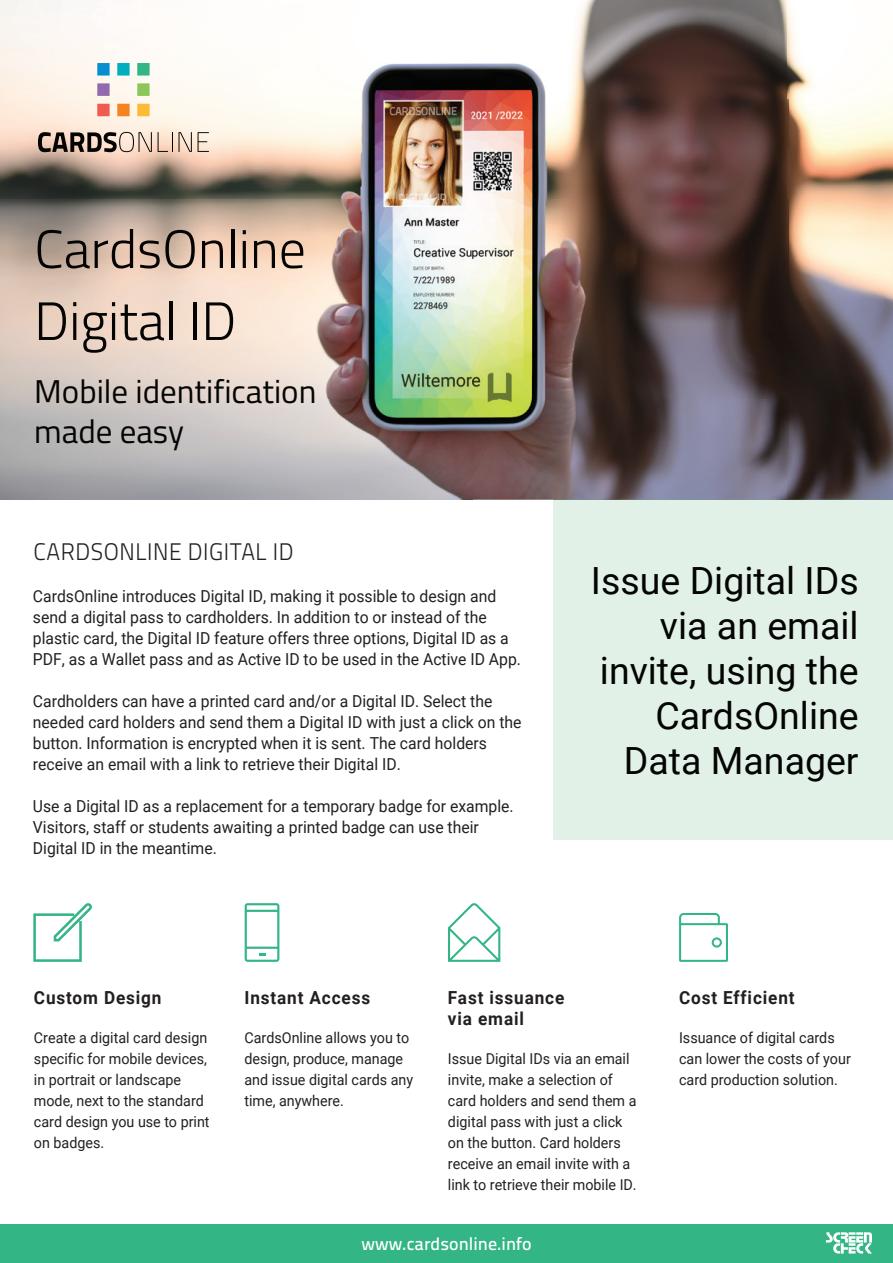
<style>
.page{position:relative;width:893px;height:1263px;background:#fff}
.page>*{position:absolute;margin:0;border:0;box-sizing:border-box;transform-origin:0 0}
.t1{font:300 54px/72px "Titillium Web";color:#040503}
.t2{font:37.5px/45px "Roboto";color:#040503;text-align:right}
.t3{font:33px/39.6px "Titillium Web";color:#040503}
.t4{font:300 24px "Titillium Web";letter-spacing:.025em;color:#231f20;scale:.95 1}
.t5{font:700 18px/21.6px "Roboto";letter-spacing:.05em;color:#231f20;scale:.95 1}
.t6{font:500 18px "Titillium Text 22 L";color:#fff}
.t7{font:16.5px/21px "Roboto";color:#231f20;scale:.95 1}
.t8{font:15px/21px "Roboto";color:#231f20;scale:.95 1}
</style>
<div class="page">
<div style="left:0;top:1225px;width:893px;height:38px;background:#33b585"></div>
<svg style="left:826px;top:1232px;width:46px;height:21px"></svg>
<svg style="left:679px;top:913px;width:49px;height:49px"></svg>
<img style="left:0;top:0;width:893px;height:500px">
<div style="left:553px;top:500px;width:340px;height:340px;background:#e2f1e8"></div>
<img style="left:553px;top:499px;width:340px;height:1px">
<svg style="left:38px;top:132px;width:114px;height:20px;background:#948479"></svg>
<svg style="left:158px;top:132px;width:15px;height:20px"></svg>
<svg style="left:179px;top:132px;width:13px;height:20px"></svg>
<svg style="left:198px;top:132px;width:11px;height:20px"></svg>
<div style="left:97px;top:104px;width:13px;height:12px;background:#f05b50"></div>
<div style="left:117px;top:104px;width:13px;height:12px;background:#f58320"></div>
<div style="left:137px;top:104px;width:13px;height:12px;background:#fdba36"></div>
<div style="left:97px;top:83px;width:13px;height:13px;background:#936aad"></div>
<div style="left:137px;top:83px;width:13px;height:13px;background:#8bc758"></div>
<div style="left:97px;top:63px;width:13px;height:13px;background:#068fd0"></div>
<div style="left:117px;top:63px;width:13px;height:13px;background:#00aec0"></div>
<div style="left:137px;top:63px;width:13px;height:13px;background:#33b585"></div>
<svg style="left:33px;top:903px;width:59px;height:59px"></svg>
<svg style="left:245px;top:903px;width:34px;height:59px"></svg>
<svg style="left:448px;top:903px;width:52px;height:59px"></svg>
<h1 class="t1" style="left:34px;top:210px;width:273px">CardsOnline<br>Digital ID</h1>
<h3 class="t3" style="left:34px;top:370px;width:284px">Mobile identification made easy</h3>
<h3 class="t4" style="left:34px;top:534px;width:275px">CARDSONLINE DIGITAL ID</h3>
<p class="t7" style="left:33px;top:585px;width:515px">CardsOnline introduces Digital ID, making it possible to design and send a digital pass to cardholders. In addition to or instead of the plastic card, the Digital ID feature offers three options, Digital ID as a PDF, as a Wallet pass and as Active ID to be used in the Active ID App.</p>
<p class="t7" style="left:33px;top:690px;width:516px">Cardholders can have a printed card and/or a Digital ID. Select the needed card holders and send them a Digital ID with just a click on the button. Information is encrypted when it is sent. The card holders receive an email with a link to retrieve their Digital ID.</p>
<p class="t7" style="left:33px;top:795px;width:507px">Use a Digital ID as a replacement for a temporary badge for example.<br>Visitors, staff or students awaiting a printed badge can use their<br>Digital ID in the meantime.</p>
<h2 class="t2" style="left:591px;top:557px;width:269px">Issue Digital IDs via an email invite, using the<br>CardsOnline<br>Data Manager</h2>
<p class="t5" style="left:34px;top:986px;width:136px">Custom Design</p>
<p class="t8" style="left:34px;top:1026px;width:186px">Create a digital card design specific for mobile devices, in portrait or landscape mode, next to the standard card design you use to print on badges.</p>
<p class="t5" style="left:244px;top:986px;width:134px">Instant Access</p>
<p class="t8" style="left:244px;top:1026px;width:179px">CardsOnline allows you to design, produce, manage and issue digital cards any time, anywhere.</p>
<p class="t5" style="left:448px;top:986px;width:124px">Fast issuance via email</p>
<p class="t8" style="left:448px;top:1047px;width:200px">Issue Digital IDs via an email invite, make a selection of card holders and send them a digital pass with just a click on the button. Card holders receive an email invite with a link to retrieve their mobile ID.</p>
<p class="t6" style="left:362px;top:1230px;width:172px">www.cardsonline.info</p>
<p class="t5" style="left:679px;top:986px;width:123px">Cost Efficient</p>
<p class="t8" style="left:679px;top:1026px;width:182px">Issuance of digital cards can lower the costs of your card production solution.</p>
</div>
